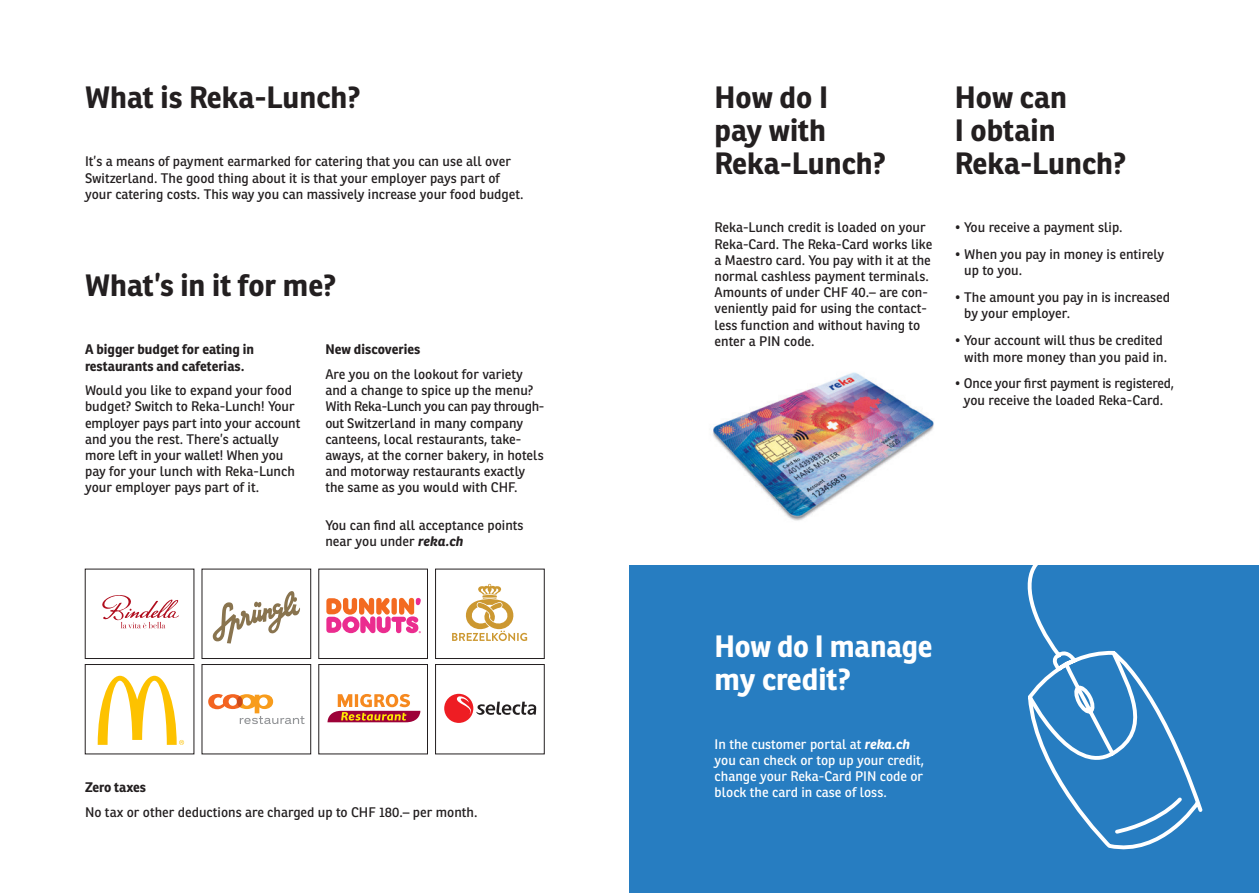
<style>
.page{position:relative;width:1259px;height:893px;background:#fff}
.page>*{position:absolute;margin:0;border:0;box-sizing:border-box;transform-origin:0 0}
.t1{font:700 30px/33px "Ronnia Basic";color:#231f20}
.t2{font:700 30px/33px "Ronnia Basic";letter-spacing:-.01em;color:#fff}
.t3{font:13.5px/16.2px "Ronnia Basic Rg";color:#231f20}
.t4{font:13.5px/16.2px "Ronnia Basic Rg";color:#fff}
.t5{font:700 13.5px/16.2px "Ronnia Basic";color:#231f20}
.s1{font-family:"Ronnia Basic";font-weight:700;font-style:italic}
</style>
<div class="page">
<div style="left:629px;top:565px;width:630px;height:328px;background:#277dc1"></div>
<svg style="left:1027px;top:565px;width:176px;height:285px"></svg>
<img style="left:712px;top:372px;width:222px;height:149px">
<div style="left:202px;top:569px;width:109px;height:90px;border:1px solid #231f20"></div>
<div style="left:202px;top:664px;width:109px;height:90px;border:1px solid #231f20"></div>
<div style="left:318px;top:569px;width:110px;height:90px;border:1px solid #231f20"></div>
<div style="left:318px;top:664px;width:110px;height:90px;border:1px solid #231f20"></div>
<div style="left:435px;top:569px;width:109px;height:90px;border:1px solid #231f20"></div>
<div style="left:435px;top:664px;width:109px;height:90px;border:1px solid #231f20"></div>
<svg style="left:98px;top:676px;width:86px;height:69px"></svg>
<svg style="left:213px;top:591px;width:87px;height:52px"></svg>
<svg style="left:452px;top:584px;width:75px;height:57px"></svg>
<svg style="left:102px;top:595px;width:77px;height:33px"></svg>
<svg style="left:327px;top:694px;width:93px;height:28px"></svg>
<div style="left:444px;top:694px;width:29px;height:29px;background:#ee1d23;border-radius:50%"></div>
<svg style="left:457px;top:694px;width:79px;height:21px"></svg>
<svg style="left:208px;top:694px;width:97px;height:30px"></svg>
<svg style="left:326px;top:597px;width:95px;height:36px"></svg>
<h1 class="t1" style="left:85px;top:80px;width:277px">What is Reka-Lunch?</h1>
<p class="t3" style="left:85px;top:153px;width:440px">It’s a means of payment earmarked for catering that you can use all over<br>Switzerland. The good thing about it is that your employer pays part of your catering costs. This way you can massively increase your food budget.</p>
<h1 class="t1" style="left:85px;top:268px;width:253px">What’s in it for me?</h1>
<p class="t5" style="left:85px;top:341px;width:171px">A bigger budget for eating in restaurants and cafeterias.</p>
<p class="t3" style="left:85px;top:382px;width:217px">Would you like to expand your food budget? Switch to Reka-Lunch! Your employer pays part into your account and you the rest. There’s actually more left in your wallet! When you pay for your lunch with Reka-Lunch your employer pays part of it.</p>
<p class="t5" style="left:325px;top:341px;width:96px">New discoveries</p>
<p class="t3" style="left:325px;top:366px;width:220px">Are you on the lookout for variety and a change to spice up the menu?<br>With Reka-Lunch you can pay through&shy;out Switzerland in many company canteens, local restaurants, take&shy;aways, at the corner bakery, in hotels and motorway restaurants exactly the same as you would with CHF.</p>
<p class="t3" style="left:325px;top:517px;width:200px">You can find all acceptance points near you under <span class="s1">reka.ch</span></p>
<p class="t5" style="left:85px;top:779px;width:62px">Zero taxes</p>
<p class="t3" style="left:85px;top:804px;width:394px">No tax or other deductions are charged up to CHF 180.– per month.</p>
<h1 class="t1" style="left:714px;top:80px;width:173px">How do I<br>pay with<br>Reka-Lunch?</h1>
<p class="t3" style="left:714px;top:219px;width:219px">Reka-Lunch credit is loaded on your Reka-Card. The Reka-Card works like a Maestro card. You pay with it at the normal cashless payment terminals.<br>Amounts of under CHF 40.– are con&shy;veniently paid for using the contact&shy;less function and without having to enter a PIN code.</p>
<h1 class="t1" style="left:955px;top:80px;width:173px">How can<br>I obtain<br>Reka-Lunch?</h1>
<p class="t3" style="left:955px;top:219px;width:169px">• You receive a payment slip.</p>
<p class="t3" style="left:964px;top:246px;width:201px;text-indent:-9px">• When you pay in money is entirely up to you.</p>
<p class="t3" style="left:964px;top:289px;width:207px;text-indent:-9px">• The amount you pay in is increased by your employer.</p>
<p class="t3" style="left:964px;top:332px;width:204px;text-indent:-9px">• Your account will thus be credited with more money than you paid in.</p>
<p class="t3" style="left:955px;top:375px;width:220px;text-align:center">• Once your first payment is registered, you receive the loaded Reka-Card.</p>
<h1 class="t2" style="left:714px;top:629px;width:219px">How do I manage my credit?</h1>
<p class="t4" style="left:714px;top:736px;width:211px">In the customer portal at <span class="s1">reka.ch </span>you can check or top up your credit, change your Reka-Card PIN code or block the card in case of loss.</p>
</div>
